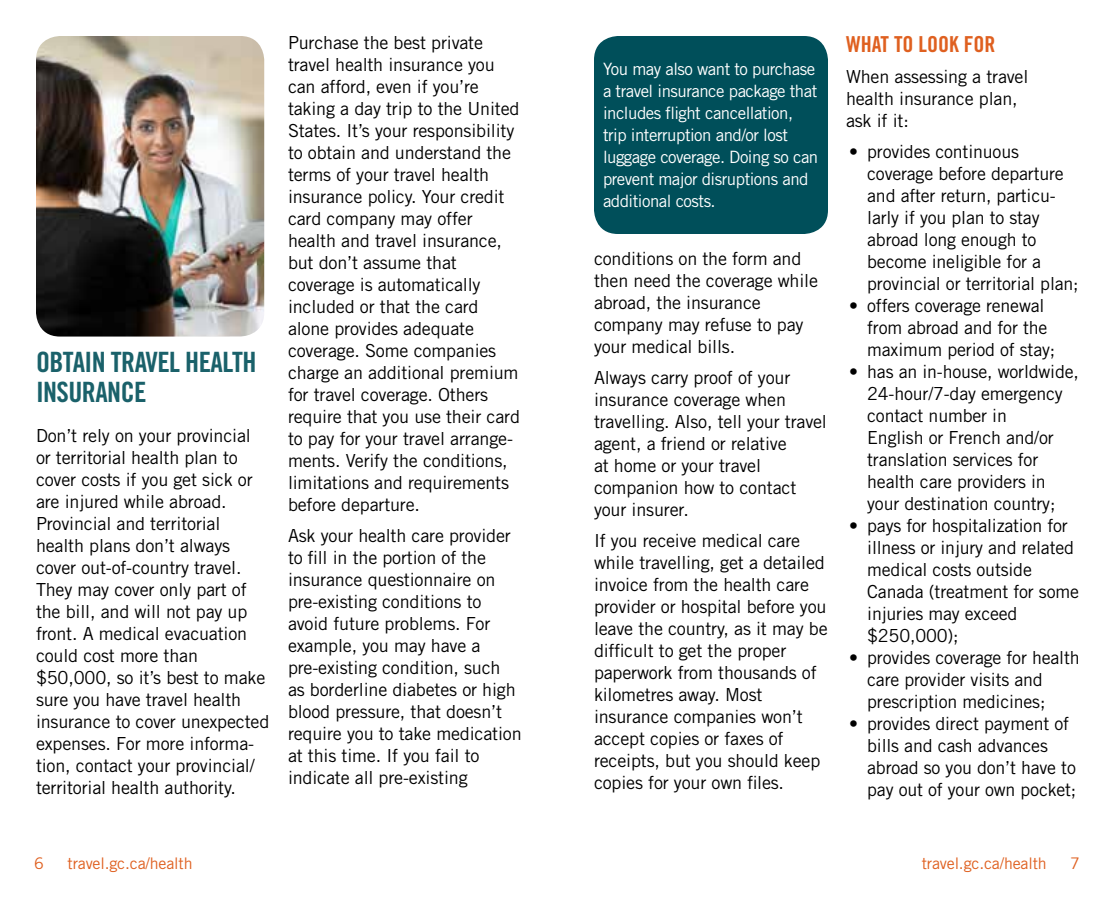
<style>
.page{position:relative;width:1116px;height:900px;background:#fff}
.page>*{position:absolute;margin:0;border:0;box-sizing:border-box;transform-origin:0 0}
.t1{font:28px/30px "Trade Gothic LT Std Bd Cn 20";letter-spacing:-.02em;color:#1a616a}
.t2{font:22px "Trade Gothic LT Std Bd Cn 20";color:#df6020}
.t3{font:18px/22px "Trade Gothic LT Std";letter-spacing:-.01em;color:#000}
.t4{font:17px/22px "Trade Gothic LT Std";letter-spacing:-.03em;color:#fff}
.t5{font:16px "Trade Gothic LT Std";letter-spacing:-.01em;color:#df6020}
</style>
<div class="page">
<div style="left:594px;top:36px;width:234px;height:198px;background:#004f5a;border-radius:24px"></div>
<img style="left:36px;top:36px;width:228px;height:301px">
<h1 class="t1" style="left:36px;top:347px;width:222px">OBTAIN TRAVEL HEALTH<br>INSURANCE</h1>
<p class="t3" style="left:36px;top:425px;width:235px">Don’t rely on your provincial or territorial health plan to cover costs if you get sick or are injured while abroad.<br>Provincial and territorial health plans don’t always cover out-of-country travel.<br>They may cover only part of the bill, and will not pay up front. A medical evacuation could cost more than $50,000, so it’s best to make sure you have travel health insurance to cover unexpected expenses. For more informa&shy;tion, contact your provincial/ territorial health authority.</p>
<p class="t3" style="left:288px;top:31px;width:234px">Purchase the best private travel health insurance you can afford, even if you’re taking a day trip to the United<br>States. It’s your responsibility to obtain and understand the terms of your travel health insurance policy. Your credit card company may offer health and travel insurance, but don’t assume that coverage is automatically included or that the card alone provides adequate coverage. Some companies charge an additional premium for travel coverage. Others require that you use their card to pay for your travel arrange&shy;ments. Verify the conditions, limitations and requirements before departure.</p>
<p class="t3" style="left:288px;top:524px;width:235px">Ask your health care provider to fill in the portion of the insurance questionnaire on pre-existing conditions to avoid future problems. For example, you may have a pre-existing condition, such as borderline diabetes or high blood pressure, that doesn’t require you to take medication at this time. If you fail to indicate all pre-existing</p>
<p class="t4" style="left:603px;top:58px;width:217px">You may also want to purchase a travel insurance package that includes flight cancellation, trip interruption and/or lost luggage coverage. Doing so can prevent major disruptions and additional costs.</p>
<p class="t3" style="left:594px;top:247px;width:226px">conditions on the form and then need the coverage while abroad, the insurance company may refuse to pay your medical bills.</p>
<p class="t3" style="left:594px;top:366px;width:234px">Always carry proof of your insurance coverage when travelling. Also, tell your travel agent, a friend or relative<br>at home or your travel companion how to contact your insurer.</p>
<p class="t3" style="left:594px;top:529px;width:235px">If you receive medical care while travelling, get a detailed invoice from the health care provider or hospital before you leave the country, as it may be difficult to get the proper paperwork from thousands of kilometres away. Most insurance companies won’t accept copies or faxes of receipts, but you should keep copies for your own files.</p>
<p class="t2" style="left:846px;top:31px;width:151px">WHAT TO LOOK FOR</p>
<p class="t3" style="left:846px;top:65px;width:184px">When assessing a travel health insurance plan, ask if it:</p>
<p class="t3" style="left:867px;top:140px;width:213px;text-indent:-18px">• provides continuous coverage before departure and after return, particu&shy;larly if you plan to stay abroad long enough to become ineligible for a provincial or territorial plan;</p>
<p class="t3" style="left:867px;top:294px;width:190px;text-indent:-18px">• offers coverage renewal from abroad and for the maximum period of stay;</p>
<p class="t3" style="left:867px;top:360px;width:213px;text-indent:-18px">• has an in-house, worldwide,<br>24-hour/7-day emergency contact number in<br>English or French and/or translation services for health care providers in your destination country;</p>
<p class="t3" style="left:867px;top:514px;width:213px;text-indent:-18px">• pays for hospitalization for illness or injury and related medical costs outside<br>Canada (treatment for some injuries may exceed $250,000);</p>
<p class="t3" style="left:867px;top:646px;width:214px;text-indent:-18px">• provides coverage for health care provider visits and prescription medicines;</p>
<p class="t3" style="left:867px;top:712px;width:211px;text-indent:-18px">• provides direct payment of bills and cash advances abroad so you don’t have to pay out of your own pocket;</p>
<p class="t5" style="left:34px;top:853px;width:11px">6</p>
<p class="t5" style="left:68px;top:853px;width:127px">travel.gc.ca/health</p>
<p class="t5" style="left:922px;top:853px;width:127px">travel.gc.ca/health</p>
<p class="t5" style="left:1070px;top:853px;width:11px">7</p>
</div>
